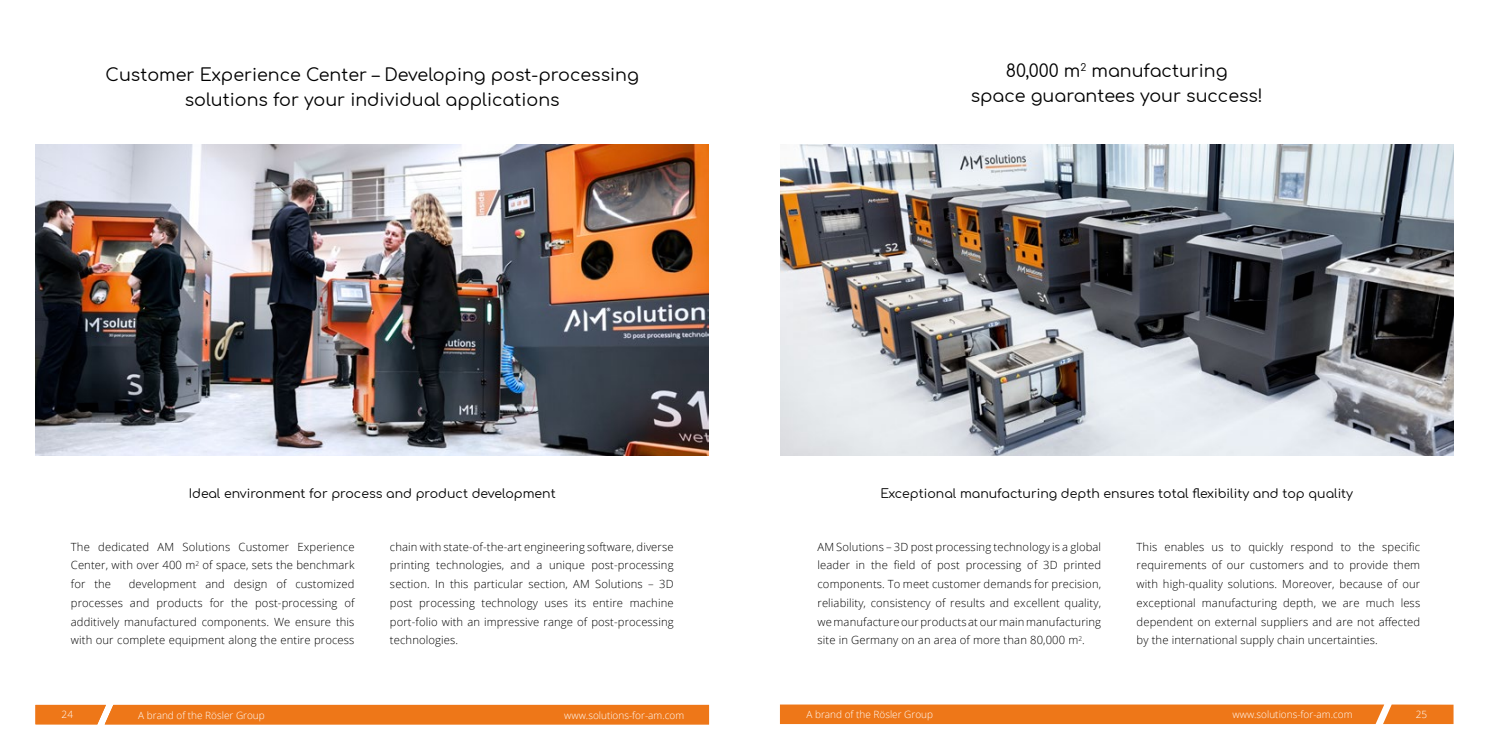
<style>
.page{position:relative;width:1489px;height:745px;background:#fff}
.page>*{position:absolute;margin:0;border:0;box-sizing:border-box;transform-origin:0 0}
.t1{font:17.5px/25px "Comfortaa";color:#000;text-align:center}
.t2{font:12.5px "Comfortaa";color:#000}
.t3{font:300 12.5px "Open Sans";color:#fff}
.t4{font:300 11.25px/18.8px "Open Sans";letter-spacing:.01em;color:#000;text-align:justify}
.t5{font:300 10px "Open Sans";color:#fff}
.s1{font-size:10px}
</style>
<div class="page">
<div style="left:35px;top:704px;width:674px;height:20px;background:#ee7718"></div>
<div style="left:780px;top:704px;width:674px;height:19px;background:#ee7718"></div>
<img style="left:35px;top:144px;width:673px;height:311px">
<img style="left:780px;top:144px;width:673px;height:311px">
<h1 class="t1" style="left:106px;top:60px;width:534px">Customer Experience Center – Developing post-processing solutions for your individual applications</h1>
<h1 class="t1" style="left:970px;top:56px;width:293px">80,000 m<sup>2</sup> manufacturing<br>space guarantees your success!</h1>
<p class="t2" style="left:189px;top:482px;width:368px">Ideal environment for process and product development</p>
<p class="t2" style="left:880px;top:482px;width:474px">Exceptional manufacturing depth ensures total flexibility and top quality</p>
<p class="t4" style="left:71px;top:536px;width:285px">The dedicated AM Solutions Customer Experience Center, with over 400 m<sup>2</sup> of space, sets the benchmark for the</p>
<p class="t4" style="left:71px;top:574px;width:285px;text-indent:58px">development and design of customized processes and products for the post-processing of additively manufactured components. We ensure this with our complete equipment along the entire process</p>
<p class="t4" style="left:390px;top:536px;width:285px">chain with state-of-the-art engineering software, diverse printing technologies, and a unique post-processing section. In this particular section, AM Solutions – 3D post processing technology uses its entire machine port-folio with an impressive range of post-processing technologies.</p>
<p class="t4" style="left:817px;top:536px;width:285px">AM Solutions – 3D post processing technology is a global leader in the field of post processing of 3D printed components. To meet customer demands for precision, reliability, consistency of results and excellent quality, we manufacture our products at our main manufacturing site in Germany on an area of more than 80,000 m<sup>2</sup>.</p>
<p class="t4" style="left:1136px;top:536px;width:285px">This enables us to quickly respond to the specific requirements of our customers and to provide them with high-quality solutions. Moreover, because of our exceptional manufacturing depth, we are much less dependent on external suppliers and are not affected by the international supply chain uncertainties.</p>
<p class="t3" style="left:61px;top:705px;width:16px">24<span class="s1">24</span></p>
<p class="t5" style="left:138px;top:708px;width:128px">A brand of the Rösler Group</p>
<p class="t5" style="left:564px;top:708px;width:121px">www.solutions-for-am.com</p>
<p class="t5" style="left:806px;top:707px;width:128px">A brand of the Rösler Group</p>
<p class="t5" style="left:1232px;top:707px;width:121px">www.solutions-for-am.com</p>
<p class="t5" style="left:1415px;top:707px;width:13px">25</p>
</div>
